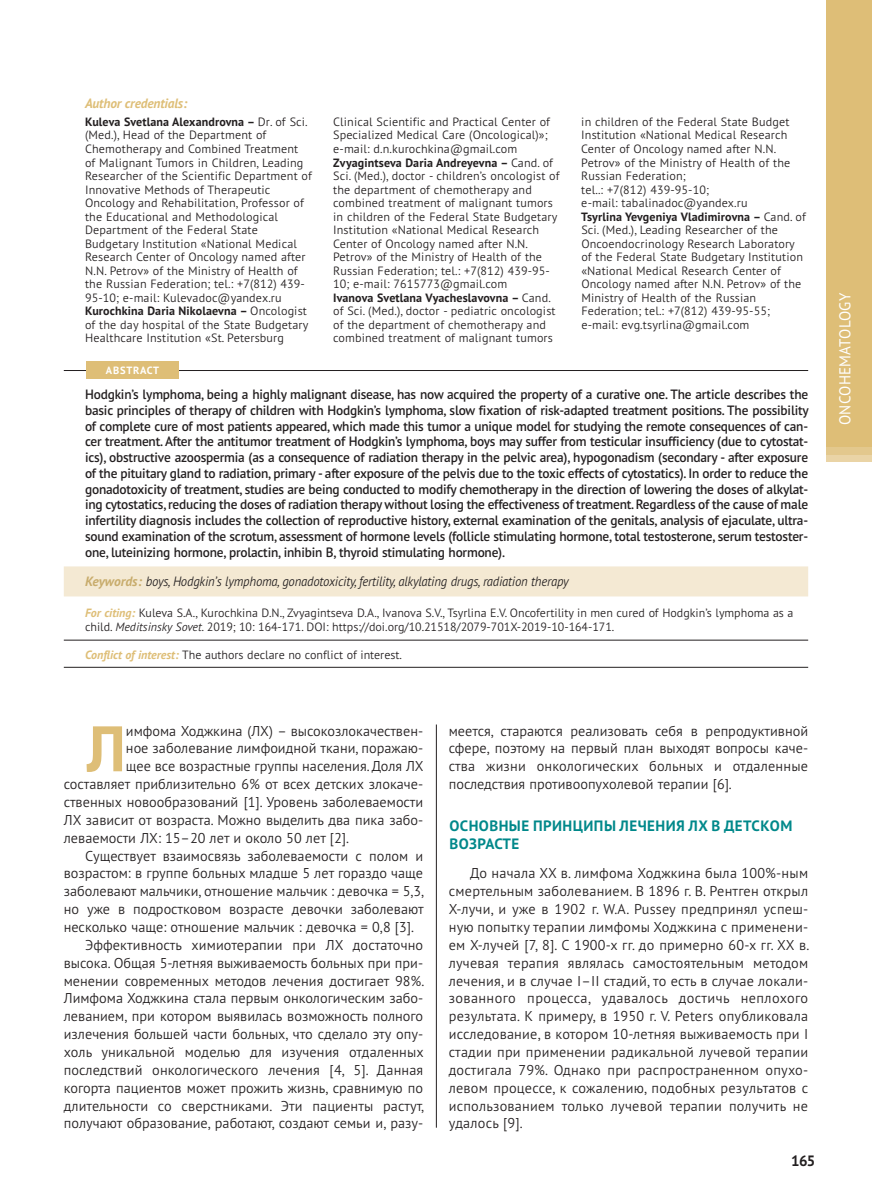
<style>
.page{position:relative;width:872px;height:1191px;background:#fff}
.page>*{position:absolute;margin:0;border:0;box-sizing:border-box;transform-origin:0 0}
.t1{font:500 69.15px "PF Highway Sans Pro";color:#debe77;scale:.95 1}
.t2{font:15.75px "PT Sans Pro";letter-spacing:.02em;color:#fff;scale:.95 1}
.t3{font:700 15px/17.9px "PT Sans Pro";letter-spacing:.03em;color:#00888a}
.t4{font:700 15px "PT Sans Pro";color:#231f20}
.t5{font:300 14.25px/17.9px "PT Sans Pro";color:#231f20;text-align:justify}
.t6{font:600 13.5px/15.8px "PT Sans Pro";letter-spacing:-.015em;color:#231f20;text-align:justify}
.t7{font:italic 300 13.5px "PT Sans Pro";letter-spacing:-.015em;color:#231f20;scale:.94 1}
.t8{font:italic 700 13.5px "PT Sans Pro";letter-spacing:-.01em;color:#debe77}
.t9{font:300 12px/13.5px "PT Sans Pro";letter-spacing:.01em;color:#231f20}
.t10{font:700 10.5px "PT Sans Pro";letter-spacing:.08em;color:#fff}
.s1{font-weight:700}
.s2{font-weight:700;color:#c8ac6c}
.s3{font-weight:700;font-style:italic;color:#debe77}
.s4{font-style:italic}
</style>
<div class="page">
<div style="left:826px;top:0;width:46px;height:446px;background:#debe77"></div>
<div style="left:64px;top:566px;width:744px;height:30px;background:#f4e9d3"></div>
<hr style="left:64px;top:640px;width:744px;height:1px;background:#231f20">
<hr style="left:64px;top:667px;width:744px;height:1px;background:#231f20">
<hr style="left:64px;top:370px;width:744px;height:1px;background:#231f20">
<div style="left:86px;top:362px;width:92px;height:17px;background:#debe77"></div>
<hr style="left:436px;top:724px;width:1px;height:403px;background:#231f20">
<p class="t8" style="left:85px;top:99px;width:104px">Author credentials:</p>
<p class="t9" style="left:85px;top:116px;width:228px"><span class="s1">Kuleva Svetlana Alexandrovna –</span> Dr. of Sci. (Med.), Head of the Department of Chemotherapy and Combined Treatment<br>of Malignant Tumors in Children, Leading Researcher of the Scientific Department of Innovative Methods of Therapeutic Oncology and Rehabilitation, Professor of the Educational and Methodological Department of the Federal State Budgetary Institution «National Medical Research Center of Oncology named after N.N. Petrov» of the Ministry of Health of the Russian Federation; tel.: +7(812) 439- 95-10; e-mail: Kulevadoc@yandex.ru <span class="s1">Kurochkina Daria Nikolaevna –</span> Oncologist of the day hospital of the State Budgetary Healthcare Institution «St. Petersburg</p>
<p class="t9" style="left:333px;top:116px;width:228px">Clinical Scientific and Practical Center of Specialized Medical Care (Oncological)»; e-mail: d.n.kurochkina@gmail.com <span class="s1">Zvyagintseva Daria Andreyevna –</span> Cand. of Sci. (Med.), doctor - children’s oncologist of the department of chemotherapy and combined treatment of malignant tumors in children of the Federal State Budgetary Institution «National Medical Research Center of Oncology named after N.N.<br>Petrov» of the Ministry of Health of the Russian Federation; tel.: +7(812) 439-95- 10; e-mail: 7615773@gmail.com<br><span class="s1">Ivanova Svetlana Vyacheslavovna –</span> Cand. of Sci. (Med.), doctor - pediatric oncologist of the department of chemotherapy and combined treatment of malignant tumors</p>
<p class="t9" style="left:581px;top:116px;width:226px">in children of the Federal State Budget Institution «National Medical Research Center of Oncology named after N.N.<br>Petrov» of the Ministry of Health of the Russian Federation;<br>tel..: +7(812) 439-95-10;<br>e-mail: tabalinadoc@yandex.ru<br><span class="s1">Tsyrlina Yevgeniya Vladimirovna –</span> Cand. of Sci. (Med.), Leading Researcher of the Oncoendocrinology Research Laboratory of the Federal State Budgetary Institution «National Medical Research Center of Oncology named after N.N. Petrov» of the Ministry of Health of the Russian Federation; tel.: +7(812) 439-95-55; e-mail: evg.tsyrlina@gmail.com</p>
<p class="t10" style="left:106px;top:367px;width:55px">ABSTRACT</p>
<p class="t6" style="left:85px;top:388px;width:725px">Hodgkin’s lymphoma, being a highly malignant disease, has now acquired the property of a curative one. The article describes the basic principles of therapy of children with Hodgkin’s lymphoma, slow fixation of risk-adapted treatment positions. The possibility of complete cure of most patients appeared, which made this tumor a unique model for studying the remote consequences of can&shy;cer treatment. After the antitumor treatment of Hodgkin’s lymphoma, boys may suffer from testicular insufficiency (due to cytostat&shy;ics), obstructive azoospermia (as a consequence of radiation therapy in the pelvic area), hypogonadism (secondary - after exposure of the pituitary gland to radiation, primary - after exposure of the pelvis due to the toxic effects of cytostatics). In order to reduce the gonadotoxicity of treatment, studies are being conducted to modify chemotherapy in the direction of lowering the doses of alkylat&shy;ing cytostatics, reducing the doses of radiation therapy without losing the effectiveness of treatment. Regardless of the cause of male infertility diagnosis includes the collection of reproductive history, external examination of the genitals, analysis of ejaculate, ultra&shy;sound examination of the scrotum, assessment of hormone levels (follicle stimulating hormone, total testosterone, serum testoster&shy;one, luteinizing hormone, prolactin, inhibin B, thyroid stimulating hormone).</p>
<p class="t7" style="left:85px;top:576px;width:516px"><span class="s2">Keywords:</span> boys, Hodgkin’s lymphoma, gonadotoxicity, fertility, alkylating drugs, radiation therapy</p>
<p class="t9" style="left:85px;top:607px;width:710px;line-height:14.4px"><span class="s3">For citing:</span> Kuleva S.A., Kurochkina D.N., Zvyagintseva D.A., Ivanova S.V., Tsyrlina E.V. Oncofertility in men cured of Hodgkin’s lymphoma as a child. <span class="s4">Meditsinsky Sovet.</span> 2019; 10: 164-171. DOI: https://doi.org/10.21518/2079-701X-2019-10-164-171.</p>
<p class="t9" style="left:85px;top:649px;width:318px"><span class="s3">Conflict of interest:</span> The authors declare no conflict of interest.</p>
<h2 class="t2" style="left:839px;top:425px;width:141px;rotate:-90deg">ONCOHEMATOLOGY</h2>
<h1 class="t1" style="left:85px;top:719px;width:45px">Л</h1>
<p class="t5" style="left:126px;top:723px;width:299px">имфома Ходжкина (ЛХ) – высокозлокачествен-</p>
<p class="t5" style="left:126px;top:741px;width:299px">ное заболевание лимфоидной ткани, поражаю-</p>
<p class="t5" style="left:126px;top:759px;width:299px">щее все возрастные группы населения. Доля ЛХ</p>
<p class="t5" style="left:64px;top:777px;width:361px">составляет приблизительно 6% от всех детских злокаче-</p>
<p class="t5" style="left:64px;top:794px;width:361px">ственных новообразований [1]. Уровень заболеваемости</p>
<p class="t5" style="left:64px;top:812px;width:361px">ЛХ зависит от возраста. Можно выделить два пика забо-</p>
<p class="t5" style="left:64px;top:830px;width:287px">леваемости ЛХ: 15–20 лет и около 50 лет [2].</p>
<p class="t5" style="left:85px;top:848px;width:340px">Существует взаимосвязь заболеваемости с полом и</p>
<p class="t5" style="left:64px;top:866px;width:361px">возрастом: в группе больных младше 5 лет гораздо чаще</p>
<p class="t5" style="left:64px;top:884px;width:362px">заболевают мальчики, отношение мальчик : девочка = 5,3,</p>
<p class="t5" style="left:64px;top:902px;width:361px">но уже в подростковом возрасте девочки заболевают</p>
<p class="t5" style="left:64px;top:919px;width:352px">несколько чаще: отношение мальчик : девочка = 0,8 [3].</p>
<p class="t5" style="left:85px;top:937px;width:340px">Эффективность химиотерапии при ЛХ достаточно</p>
<p class="t5" style="left:64px;top:955px;width:361px">высока. Общая 5-летняя выживаемость больных при при-</p>
<p class="t5" style="left:64px;top:973px;width:362px">менении современных методов лечения достигает 98%.</p>
<p class="t5" style="left:64px;top:991px;width:361px">Лимфома Ходжкина стала первым онкологическим забо-</p>
<p class="t5" style="left:64px;top:1009px;width:361px">леванием, при котором выявилась возможность полного</p>
<p class="t5" style="left:64px;top:1027px;width:361px">излечения большей части больных, что сделало эту опу-</p>
<p class="t5" style="left:64px;top:1044px;width:361px">холь уникальной моделью для изучения отдаленных</p>
<p class="t5" style="left:64px;top:1062px;width:361px">последствий онкологического лечения [4, 5]. Данная</p>
<p class="t5" style="left:64px;top:1080px;width:361px">когорта пациентов может прожить жизнь, сравнимую по</p>
<p class="t5" style="left:64px;top:1098px;width:362px">длительности со сверстниками. Эти пациенты растут,</p>
<p class="t5" style="left:64px;top:1116px;width:361px">получают образование, работают, создают семьи и, разу-</p>
<p class="t5" style="left:449px;top:723px;width:361px">меется, стараются реализовать себя в репродуктивной сфере, поэтому на первый план выходят вопросы каче&shy;ства жизни онкологических больных и отдаленные последствия противоопухолевой терапии [6].</p>
<p class="t3" style="left:449px;top:818px;width:344px">ОСНОВНЫЕ ПРИНЦИПЫ ЛЕЧЕНИЯ ЛХ В ДЕТСКОМ<br>ВОЗРАСТЕ</p>
<p class="t5" style="left:449px;top:866px;width:362px;text-indent:21px">До начала XX в. лимфома Ходжкина была 100%-ным смертельным заболеванием. В 1896 г. В. Рентген открыл Х-лучи, и уже в 1902 г. W.A. Pussey предпринял успеш&shy;ную попытку терапии лимфомы Ходжкина с применени&shy;ем X-лучей [7, 8]. С 1900-х гг. до примерно 60-х гг. XX в. лучевая терапия являлась самостоятельным методом лечения, и в случае I–II стадий, то есть в случае локали&shy;зованного процесса, удавалось достичь неплохого результата. К примеру, в 1950 г. V. Peters опубликовала исследование, в котором 10-летняя выживаемость при I стадии при применении радикальной лучевой терапии достигала 79%. Однако при распространенном опухо&shy;левом процессе, к сожалению, подобных результатов с использованием только лучевой терапии получить не удалось [9].</p>
<p class="t4" style="left:791px;top:1155px;width:26px">165</p>
</div>
